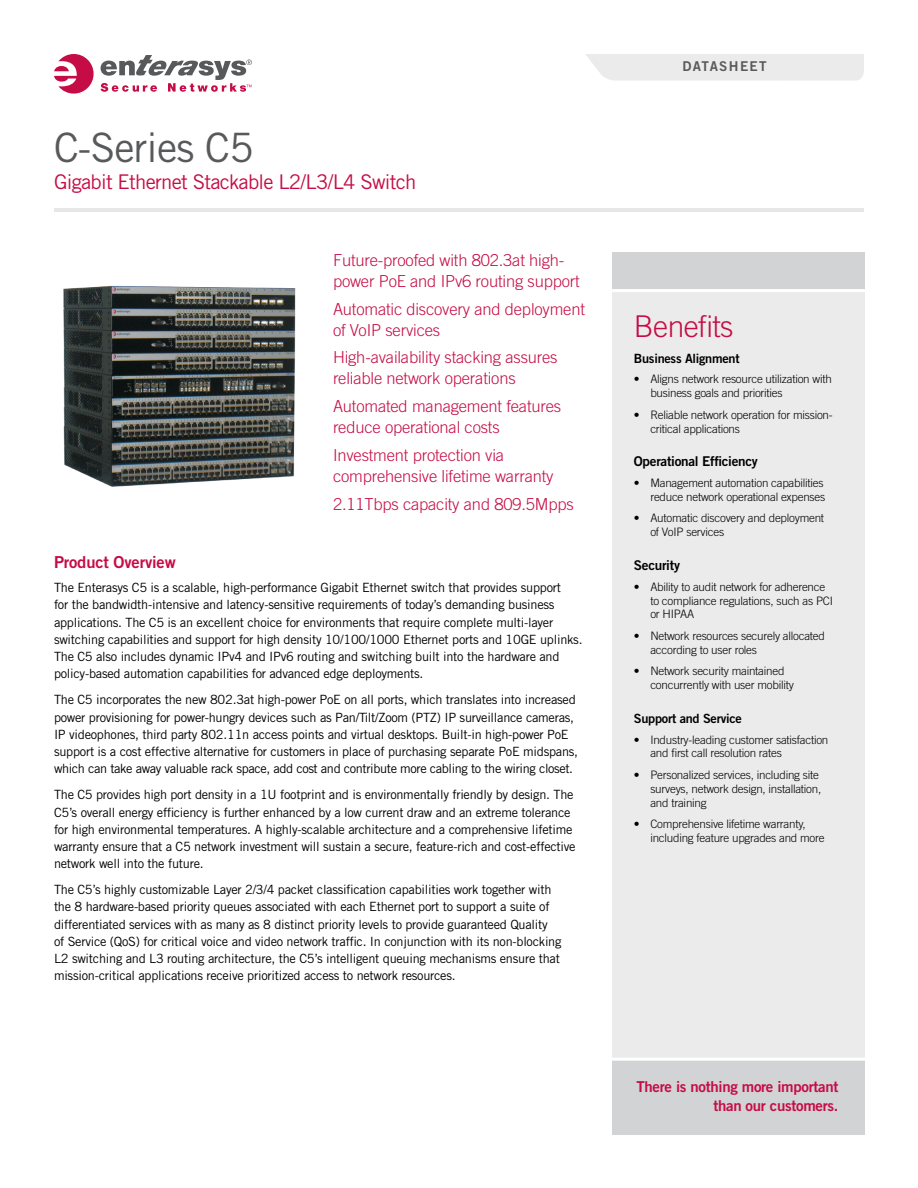
<style>
.page{position:relative;width:918px;height:1188px;background:#fff}
.page>*{position:absolute;margin:0;border:0;box-sizing:border-box;transform-origin:0 0}
.t1{font:40.5px "Trade Gothic";letter-spacing:-.02em;color:#58595b}
.t2{font:300 30px "Trade Gothic";letter-spacing:-.02em;color:#c60c46}
.t3{font:20.25px "Trade Gothic";letter-spacing:-.035em;color:#c60c46}
.t4{font:300 16.5px/21px "Trade Gothic";letter-spacing:-.01em;color:#c60c46}
.t5{font:16.5px "Trade Gothic Bold Two";letter-spacing:-.01em;color:#c60c46}
.t6{font:15px/19.5px "Trade Gothic Bold Two";letter-spacing:-.02em;color:#c60c46;text-align:right}
.t7{font:13.5px "Trade Gothic Bold Two";letter-spacing:-.02em;color:#000}
.t8{font:13.5px "Trade Gothic Bold Two";color:#58595b}
.t9{font:12.75px/17.2px "Trade Gothic";letter-spacing:-.02em;color:#000}
.t10{font:12.75px "Trade Gothic Bold Two";letter-spacing:-.02em;color:#000}
.t11{font:300 11.7px/14px "Trade Gothic";letter-spacing:-.02em;color:#000}
.s1{font-family:"Trade Gothic Bold Two";font-weight:400}
</style>
<div class="page">
<img style="left:63px;top:286px;width:233px;height:201px">
<div style="left:612px;top:1060px;width:252px;height:74px;background:#d1d3d4"></div>
<svg style="left:54px;top:54px;width:40px;height:40px"></svg>
<svg style="left:101px;top:55px;width:151px;height:37px"></svg>
<hr style="left:54px;top:209px;width:810px;height:3px;background:#e6e7e8">
<div style="left:612px;top:290px;width:252px;height:769px;background:#ebebec"></div>
<hr style="left:601px;top:1058px;width:270px;height:3px;background:#fff">
<div style="left:612px;top:253px;width:252px;height:39px;background:#d1d3d4"></div>
<hr style="left:608px;top:289px;width:261px;height:3px;background:#fff">
<div style="left:585px;top:54px;width:279px;height:27px;background:#ebebec"></div>
<h1 class="t1" style="left:54px;top:123px;width:201px">C-Series C5</h1>
<h3 class="t3" style="left:54px;top:170px;width:364px">Gigabit Ethernet Stackable L2/L3/L4 Switch</h3>
<p class="t4" style="left:333px;top:249px;width:248px">Future-proofed with 802.3at high&shy;power PoE and IPv6 routing support</p>
<p class="t4" style="left:333px;top:298px;width:254px">Automatic discovery and deployment of VoIP services</p>
<p class="t4" style="left:333px;top:347px;width:226px">High-availability stacking assures reliable network operations</p>
<p class="t4" style="left:333px;top:396px;width:230px">Automated management features reduce operational costs</p>
<p class="t4" style="left:333px;top:444px;width:222px">Investment protection via comprehensive lifetime warranty</p>
<p class="t4" style="left:333px;top:493px;width:242px">2.11Tbps capacity and 809.5Mpps</p>
<p class="t5" style="left:54px;top:552px;width:123px">Product Overview</p>
<p class="t9" style="left:54px;top:579px;width:530px">The Enterasys C5 is a scalable, high-performance Gigabit Ethernet switch that provides support<br>for the bandwidth-intensive and latency-sensitive requirements of today’s demanding business applications. The C5 is an excellent choice for environments that require complete multi-layer switching capabilities and support for high density 10/100/1000 Ethernet ports and 10GE uplinks.<br>The C5 also includes dynamic IPv4 and IPv6 routing and switching built into the hardware and policy-based automation capabilities for advanced edge deployments.</p>
<p class="t9" style="left:54px;top:691px;width:526px">The C5 incorporates the new 802.3at high-power PoE on all ports, which translates into increased power provisioning for power-hungry devices such as Pan/Tilt/Zoom (PTZ) IP surveillance cameras, IP videophones, third party 802.11n access points and virtual desktops. Built-in high-power PoE support is a cost effective alternative for customers in place of purchasing separate PoE midspans, which can take away valuable rack space, add cost and contribute more cabling to the wiring closet.</p>
<p class="t9" style="left:54px;top:786px;width:523px">The C5 provides high port density in a 1U footprint and is environmentally friendly by design. The C5’s overall energy efficiency is further enhanced by a low current draw and an extreme tolerance for high environmental temperatures. A highly-scalable architecture and a comprehensive lifetime warranty ensure that a C5 network investment will sustain a secure, feature-rich and cost-effective network well into the future.</p>
<p class="t9" style="left:54px;top:881px;width:509px">The C5’s highly customizable Layer 2/3/4 packet classification capabilities work together with the 8 hardware-based priority queues associated with each Ethernet port to support a suite of differentiated services with as many as 8 distinct priority levels to provide guaranteed Quality<br>of Service (QoS) for critical voice and video network traffic. In conjunction with its non-blocking L2 switching and L3 routing architecture, the C5’s intelligent queuing mechanisms ensure that mission-critical applications receive prioritized access to network resources.</p>
<p class="t8" style="left:682px;top:58px;width:20px">datas</p>
<p class="t8" style="left:729px;top:58px;width:21px">heet</p>
<h2 class="t2" style="left:634px;top:308px;width:101px">Benefits</h2>
<p class="t10" style="left:634px;top:350px;width:107px">Business Alignment</p>
<p class="t11" style="left:650px;top:372px;width:183px;text-indent:-16px">• Aligns network resource utilization with business goals and priorities</p>
<p class="t11" style="left:650px;top:407px;width:184px;text-indent:-16px">• Reliable network operation for mission&shy;critical applications</p>
<p class="t7" style="left:634px;top:453px;width:125px">Operational Efficiency</p>
<p class="t11" style="left:634px;top:476px;width:193px;text-align:right"><span class="s1">•</span> Management automation capabilities reduce network operational expenses</p>
<p class="t11" style="left:650px;top:511px;width:175px;text-indent:-16px">• Automatic discovery and deployment of VoIP services</p>
<p class="t7" style="left:634px;top:557px;width:48px">Security</p>
<p class="t11" style="left:650px;top:579px;width:184px;text-indent:-16px"><span class="s1">•</span> Ability to audit network for adherence to compliance regulations, such as PCI or HIPAA</p>
<p class="t11" style="left:650px;top:629px;width:176px;text-indent:-16px">• Network resources securely allocated according to user roles</p>
<p class="t11" style="left:650px;top:664px;width:145px;text-indent:-16px">• Network security maintained concurrently with user mobility</p>
<p class="t10" style="left:634px;top:710px;width:110px">Support and Service</p>
<p class="t11" style="left:650px;top:732px;width:180px;text-indent:-16px">• Industry-leading customer satisfaction and first call resolution rates</p>
<p class="t11" style="left:650px;top:768px;width:172px;text-indent:-16px">• Personalized services, including site surveys, network design, installation, and training</p>
<p class="t11" style="left:650px;top:817px;width:176px;text-indent:-16px">• Comprehensive lifetime warranty, including feature upgrades and more</p>
<p class="t6" style="left:637px;top:1076px;width:203px">There is nothing more important than our customers.</p>
</div>
